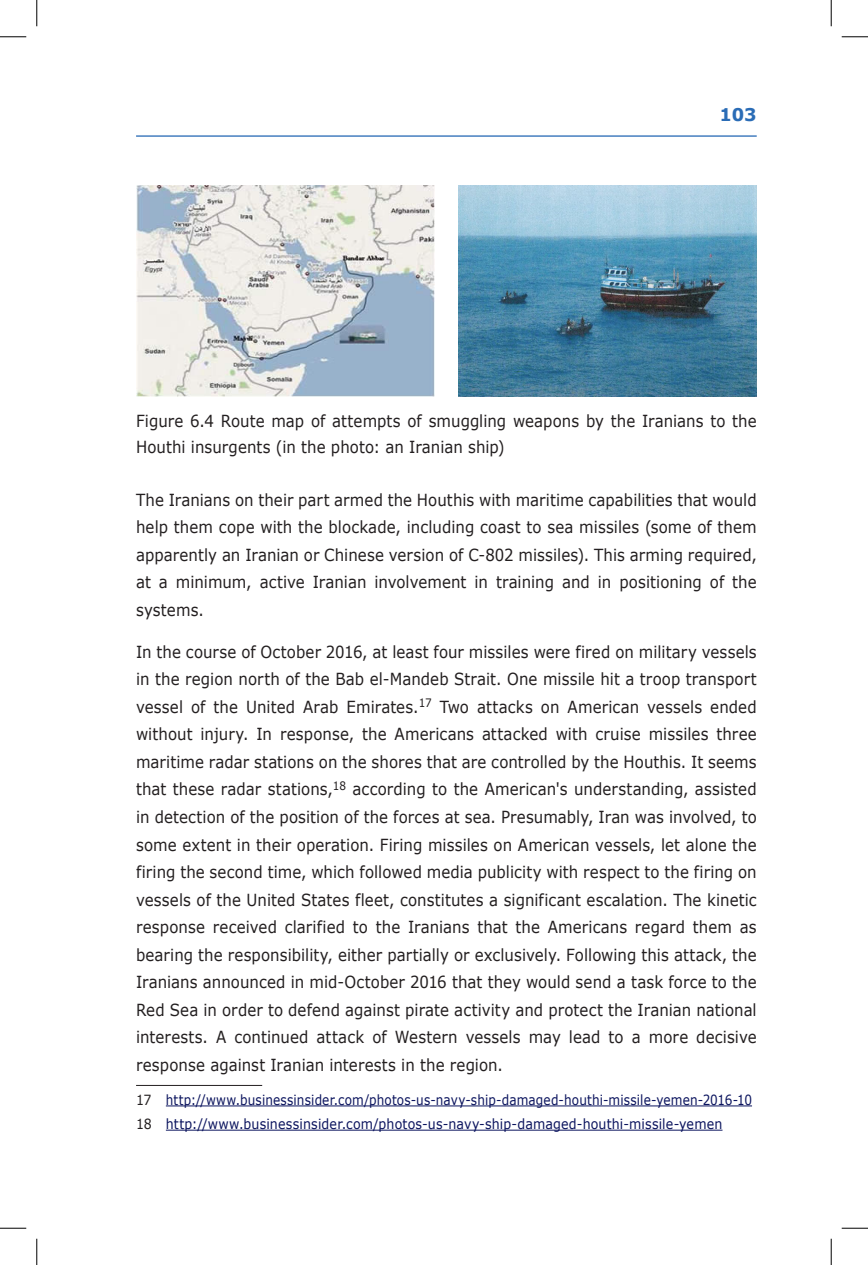
<style>
.page{position:relative;width:868px;height:1265px;background:#fff}
.page>*{position:absolute;margin:0;border:0;box-sizing:border-box;transform-origin:0 0}
.t1{font:700 17.5px "Verdana";color:#2a6cb6}
.איור{font:16.62px/27.5px "Verdana";letter-spacing:.005em;color:#231f20;text-align:justify;scale:.9 1}
.הערת_שוליים{font:14px "Verdana";letter-spacing:.015em;color:#0b145e;scale:.86 1}
.הערת_שוליים-2{font:14px "Verdana";letter-spacing:.015em;color:#0b145e;scale:.9 1}
.s1{color:#231f20}
</style>
<div class="page">
<hr style="left:136px;top:135px;width:620px;height:2px;background:#2a6cb6">
<img style="left:136px;top:186px;width:298px;height:210px">
<img style="left:458px;top:186px;width:298px;height:210px">
<hr style="left:136px;top:1084px;width:126px;height:1px;background:#231f20">
<hr style="left:166px;top:1105px;width:585px;height:1px;background:#0b145e">
<hr style="left:166px;top:1129px;width:556px;height:1px;background:#0b145e">
<svg style="left:0;top:36px;width:26px;height:1px"></svg>
<svg style="left:841px;top:36px;width:26px;height:1px"></svg>
<svg style="left:0;top:1227px;width:26px;height:1px"></svg>
<svg style="left:841px;top:1227px;width:26px;height:1px"></svg>
<svg style="left:36px;top:0;width:1px;height:26px"></svg>
<svg style="left:36px;top:1238px;width:1px;height:26px"></svg>
<svg style="left:830px;top:0;width:1px;height:26px"></svg>
<svg style="left:830px;top:1238px;width:1px;height:26px"></svg>
<p class="t1" style="left:719px;top:102px;width:39px">103</p>
<p class="איור" style="left:136px;top:408px;width:691px;line-height:25.7px">Figure 6.4 Route map of attempts of smuggling weapons by the Iranians to the<br>Houthi insurgents (in the photo: an Iranian ship)</p>
<p class="איור" style="left:136px;top:485px;width:691px">The Iranians on their part armed the Houthis with maritime capabilities that would help them cope with the blockade, including coast to sea missiles (some of them apparently an Iranian or Chinese version of C-802 missiles). This arming required, at a minimum, active Iranian involvement in training and in positioning of the systems.</p>
<p class="איור" style="left:136px;top:638px;width:691px">In the course of October 2016, at least four missiles were fired on military vessels in the region north of the Bab el-Mandeb Strait. One missile hit a troop transport vessel of the United Arab Emirates.<sup>17</sup> Two attacks on American vessels ended without injury. In response, the Americans attacked with cruise missiles three maritime radar stations on the shores that are controlled by the Houthis. It seems that these radar stations,<sup>18</sup> according to the American's understanding, assisted in detection of the position of the forces at sea. Presumably, Iran was involved, to some extent in their operation. Firing missiles on American vessels, let alone the firing the second time, which followed media publicity with respect to the firing on vessels of the United States fleet, constitutes a significant escalation. The kinetic response received clarified to the Iranians that the Americans regard them as bearing the responsibility, either partially or exclusively. Following this attack, the Iranians announced in mid-October 2016 that they would send a task force to the Red Sea in order to defend against pirate activity and protect the Iranian national interests. A continued attack of Western vessels may lead to a more decisive response against Iranian interests in the region.</p>
<p class="הערת_שוליים" style="left:136px;top:1089px;width:717px"><span class="s1">17</span> http://www.businessinsider.com/photos-us-navy-ship-damaged-houthi-missile-yemen-2016-10</p>
<p class="הערת_שוליים-2" style="left:136px;top:1113px;width:652px"><span class="s1">18</span> http://www.businessinsider.com/photos-us-navy-ship-damaged-houthi-missile-yemen</p>
</div>
